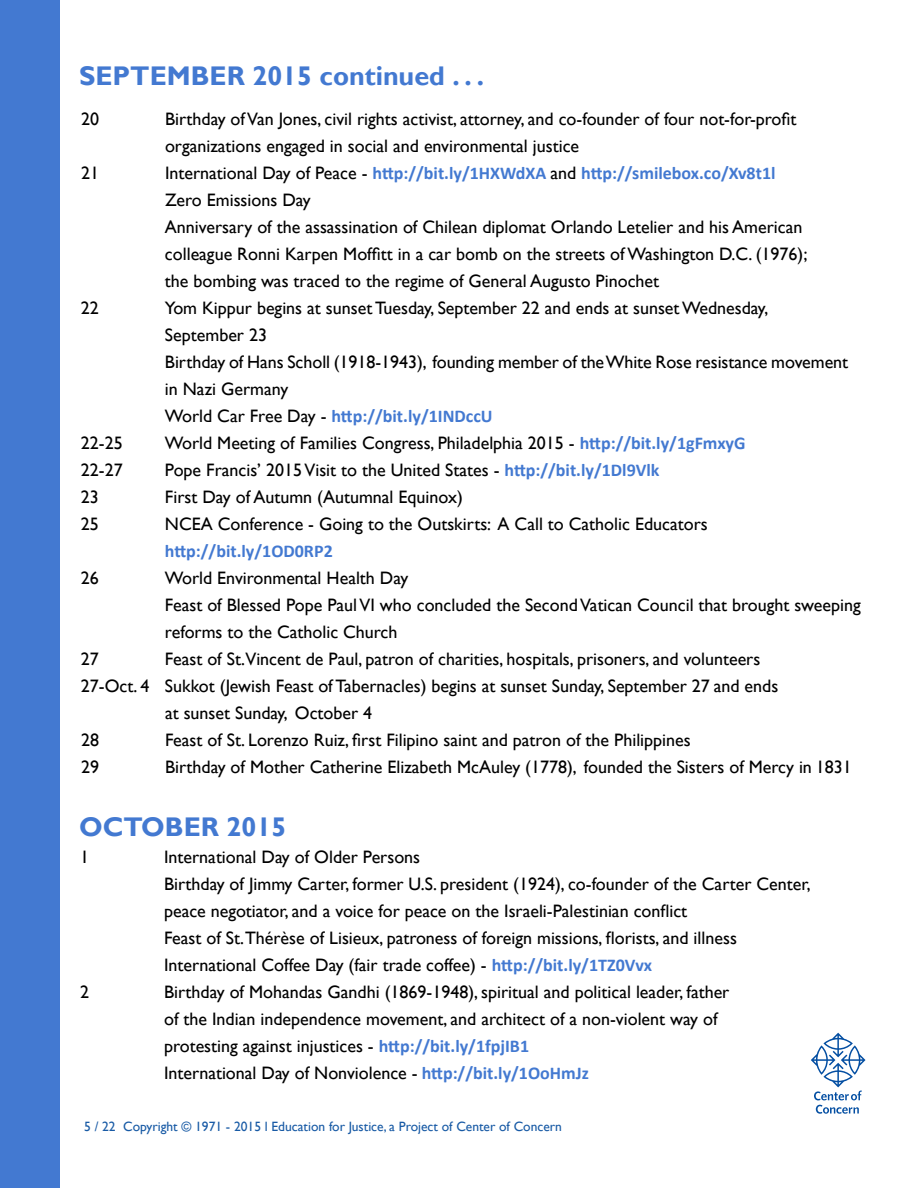
<style>
.page{position:relative;width:918px;height:1188px;background:#fff}
.page>*{position:absolute;margin:0;border:0;box-sizing:border-box;transform-origin:0 0}
.t1{font:700 27px "Gill Sans";color:#4379d1}
.t2{font:18px/27px "Gill Sans";color:#000}
.t3{font:700 18px "Calibri";color:#4379d1}
.t4{font:13.5px "Gill Sans";color:#185aa5}
.s1{font-family:"Gill Sans";font-weight:400;color:#000}
.s2{font-family:"Calibri";font-weight:700;color:#4379d1}
</style>
<div class="page">
<svg style="left:811px;top:1033px;width:55px;height:81px"></svg>
<div style="left:0;top:0;width:59px;height:1188px;background:#4379d1"></div>
<h1 class="t1" style="left:79px;top:60px;width:406px">SEPTEMBER 2015 continued . . .</h1>
<p class="t2" style="left:81px;top:106px;width:19px">20</p>
<p class="t2" style="left:165px;top:106px;width:633px">Birthday ofVan Jones, civil rights activist, attorney, and co-founder of four not-for-profit organizations engaged in social and environmental justice</p>
<p class="t2" style="left:81px;top:160px;width:19px">21</p>
<p class="t3" style="left:165px;top:161px;width:612px"><span class="s1">International Day of Peace -</span> http://bit.ly/1HXWdXA <span class="s1">and</span> http://smilebox.co/Xv8t1l</p>
<p class="t2" style="left:165px;top:187px;width:644px">Zero Emissions Day<br>Anniversary of the assassination of Chilean diplomat Orlando Letelier and his American colleague Ronni Karpen Moffitt in a car bomb on the streets ofWashington D.C. (1976); the bombing was traced to the regime of General Augusto Pinochet</p>
<p class="t2" style="left:81px;top:295px;width:19px">22</p>
<p class="t2" style="left:165px;top:295px;width:685px">Yom Kippur begins at sunset Tuesday, September 22 and ends at sunset Wednesday, September 23<br>Birthday of Hans Scholl (1918-1943), founding member of the White Rose resistance movement in Nazi Germany</p>
<p class="t3" style="left:165px;top:404px;width:329px"><span class="s1">World Car Free Day -</span> http://bit.ly/1INDccU</p>
<p class="t2" style="left:81px;top:430px;width:43px">22-25</p>
<p class="t2" style="left:165px;top:430px;width:582px">World Meeting of Families Congress, Philadelphia 2015 - <span class="s2">http://bit.ly/1gFmxyG</span></p>
<p class="t2" style="left:81px;top:457px;width:43px">22-27</p>
<p class="t2" style="left:165px;top:457px;width:496px">Pope Francis’ 2015 Visit to the United States - <span class="s2">http://bit.ly/1Dl9Vlk</span></p>
<p class="t2" style="left:81px;top:484px;width:19px">23</p>
<p class="t2" style="left:165px;top:484px;width:300px">First Day of Autumn (Autumnal Equinox)</p>
<p class="t2" style="left:81px;top:511px;width:19px">25</p>
<p class="t2" style="left:165px;top:511px;width:544px">NCEA Conference - Going to the Outskirts: A Call to Catholic Educators</p>
<p class="t3" style="left:165px;top:539px;width:169px">http://bit.ly/1OD0RP2</p>
<p class="t2" style="left:81px;top:565px;width:19px">26</p>
<p class="t2" style="left:165px;top:565px;width:697px">World Environmental Health Day<br>Feast of Blessed Pope Paul VI who concluded the Second Vatican Council that brought sweeping reforms to the Catholic Church</p>
<p class="t2" style="left:81px;top:646px;width:19px">27</p>
<p class="t2" style="left:165px;top:646px;width:597px">Feast of St.Vincent de Paul, patron of charities, hospitals, prisoners, and volunteers</p>
<p class="t2" style="left:81px;top:673px;width:699px">27-Oct. 4 Sukkot (Jewish Feast of Tabernacles) begins at sunset Sunday, September 27 and ends</p>
<p class="t2" style="left:165px;top:700px;width:209px">at sunset Sunday, October 4</p>
<p class="t2" style="left:81px;top:727px;width:19px">28</p>
<p class="t2" style="left:165px;top:727px;width:527px">Feast of St. Lorenzo Ruiz, first Filipino saint and patron of the Philippines</p>
<p class="t2" style="left:81px;top:754px;width:19px">29</p>
<p class="t2" style="left:165px;top:754px;width:688px">Birthday of Mother Catherine Elizabeth McAuley (1778), founded the Sisters of Mercy in 1831</p>
<h1 class="t1" style="left:79px;top:811px;width:209px">OCTOBER 2015</h1>
<p class="t2" style="left:80px;top:843px;width:10px">1</p>
<p class="t2" style="left:164px;top:843px;width:648px">International Day of Older Persons<br>Birthday of Jimmy Carter, former U.S. president (1924), co-founder of the Carter Center, peace negotiator, and a voice for peace on the Israeli-Palestinian conflict<br>Feast of St.Thérèse of Lisieux, patroness of foreign missions, florists, and illness International Coffee Day (fair trade coffee) - <span class="s2">http://bit.ly/1TZ0Vvx</span></p>
<p class="t2" style="left:80px;top:978px;width:10px">2</p>
<p class="t2" style="left:164px;top:978px;width:567px">Birthday of Mohandas Gandhi (1869-1948), spiritual and political leader, father of the Indian independence movement, and architect of a non-violent way of protesting against injustices - <span class="s2">http://bit.ly/1fpjIB1<br></span>International Day of Nonviolence - <span class="s2">http://bit.ly/1OoHmJz</span></p>
<p class="t4" style="left:84px;top:1119px;width:479px">5 / 22 Copyright © 1971 - 2015 l Education for Justice, a Project of Center of Concern</p>
</div>
